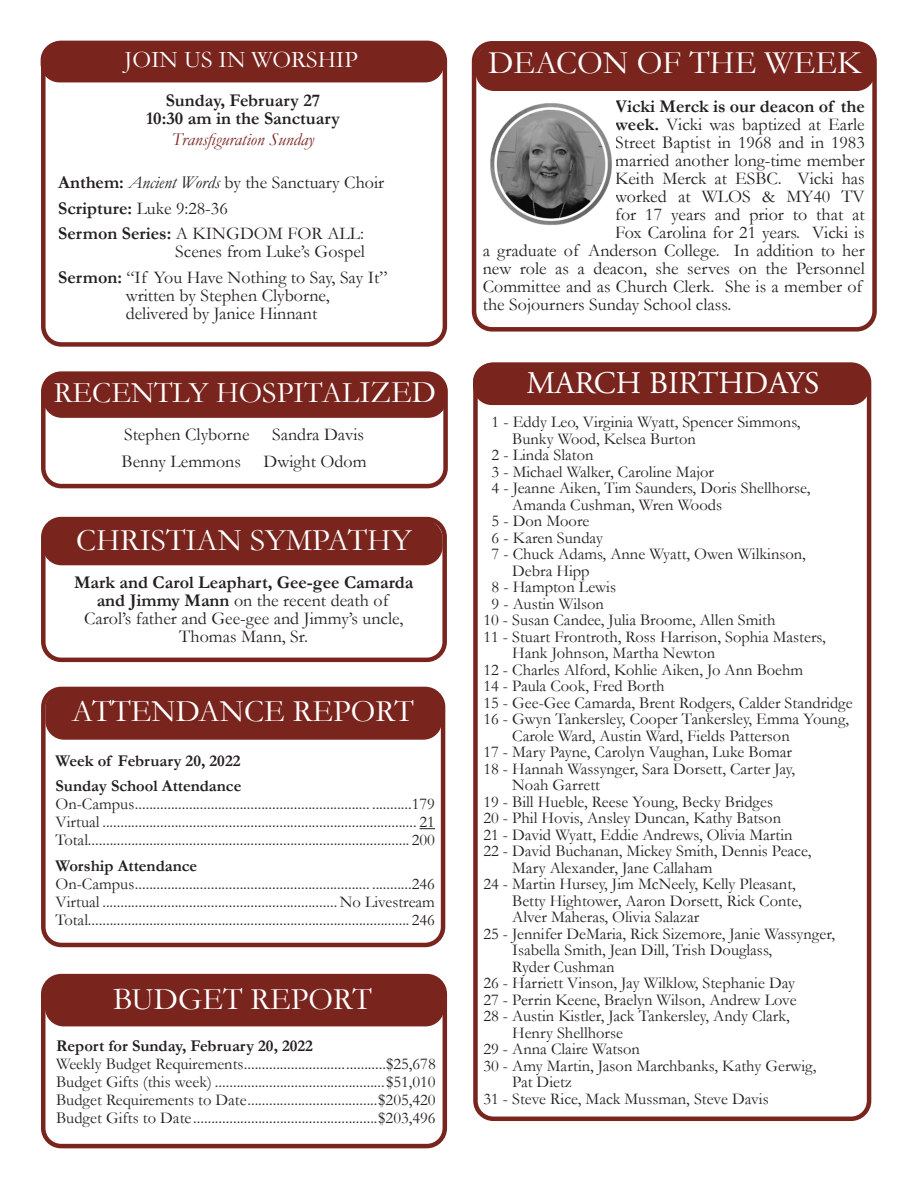
<style>
.page{position:relative;width:918px;height:1188px;background:#fff}
.page>*{position:absolute;margin:0;border:0;box-sizing:border-box;transform-origin:0 0}
.t1{font:33px "Garamond";color:#fff}
.t2{font:31.5px "Garamond";color:#fff}
.t3{font:31.5px "Adobe Garamond Pro";color:#fff}
.t4{font:30px "Garamond";color:#fff}
.t5{font:24px "Garamond";color:#fff}
.t6{font:18px/18px "Garamond";color:#231f20}
.t7{font:700 18px/18px "Garamond";color:#231f20;text-align:center}
.t8{font:italic 18px "Garamond";color:#7a241e}
.t9{font:16.5px/18px "Garamond";color:#231f20;text-align:justify}
.t10{font:700 16.5px/25.5px "Garamond";color:#231f20}
.s1{font-weight:700}
.s2{font-style:italic}
.s3{font-size:31.5px}
</style>
<div class="page">
<div style="left:41px;top:41px;width:406px;height:306px;border:4px solid #7a241e;border-radius:18px"></div>
<div style="left:41px;top:42px;width:402px;height:40px;background:#7a241e;border-radius:18px"></div>
<div style="left:41px;top:41px;width:403px;height:41px;border:2px solid #7a241e;border-radius:18px"></div>
<div style="left:41px;top:517px;width:406px;height:145px;border:4px solid #7a241e;border-radius:18px"></div>
<div style="left:43px;top:521px;width:399px;height:44px;background:#7a241e;border-radius:18px"></div>
<div style="left:43px;top:520px;width:400px;height:45px;border:2px solid #7a241e;border-radius:18px"></div>
<div style="left:41px;top:371px;width:407px;height:117px;border:4px solid #7a241e;border-radius:18px"></div>
<div style="left:44px;top:374px;width:402px;height:43px;background:#7a241e;border-radius:18px"></div>
<div style="left:43px;top:373px;width:404px;height:45px;border:2px solid #7a241e;border-radius:18px"></div>
<div style="left:41px;top:974px;width:406px;height:174px;border:4px solid #7a241e;border-radius:18px"></div>
<div style="left:46px;top:977px;width:398px;height:49px;background:#7a241e;border-radius:18px"></div>
<div style="left:45px;top:976px;width:399px;height:50px;border:2px solid #7a241e;border-radius:18px"></div>
<div style="left:41px;top:687px;width:404px;height:260px;border:4px solid #7a241e;border-radius:18px"></div>
<div style="left:46px;top:690px;width:395px;height:49px;background:#7a241e;border-radius:18px"></div>
<div style="left:45px;top:689px;width:397px;height:51px;border:2px solid #7a241e;border-radius:18px"></div>
<svg style="left:420px;top:828px;width:15px;height:1px"></svg>
<div style="left:472px;top:41px;width:405px;height:291px;border:4px solid #7a241e;border-radius:18px"></div>
<div style="left:476px;top:45px;width:398px;height:45px;background:#7a241e;border-radius:18px"></div>
<div style="left:476px;top:44px;width:399px;height:47px;border:2px solid #7a241e;border-radius:18px"></div>
<img style="left:490px;top:103px;width:122px;height:122px">
<div style="left:474px;top:364px;width:395px;height:40px;background:#7a241e;border-radius:18px"></div>
<div style="left:473px;top:363px;width:397px;height:42px;border:2px solid #7a241e;border-radius:18px"></div>
<div style="left:473px;top:362px;width:398px;height:759px;border:4px solid #7a241e;border-radius:18px"></div>
<h3 class="t5" style="left:124px;top:43px;width:235px">JOIN US IN WORSHIP</h3>
<p class="t7" style="left:146px;top:91px;width:195px">Sunday, February 27<br>10:30 am in the Sanctuary</p>
<p class="t8" style="left:172px;top:127px;width:144px">Transfiguration Sunday</p>
<p class="t6" style="left:58px;top:169px;width:327px;line-height:25.5px"><span class="s1">Anthem:</span> <span class="s2">Ancient Words</span> by the Sanctuary Choir<br><span class="s1">Scripture:</span> Luke 9:28-36<br><span class="s1">Sermon Series:</span> A KINGDOM FOR ALL:</p>
<p class="t6" style="left:58px;top:239px;width:331px;line-height:25.5px;text-indent:117px">Scenes from Luke’s Gospel<br><span class="s1">Sermon:</span> “If You Have Nothing to Say, Say It”</p>
<p class="t6" style="left:126px;top:286px;width:206px">written by Stephen Clyborne, delivered by Janice Hinnant</p>
<h3 class="t4" style="left:54px;top:372px;width:384px">RECENTLY HOSPITAL<span class="s3">IZED</span></h3>
<p class="t6" style="left:124px;top:425px;width:127px">Stephen Clyborne</p>
<p class="t6" style="left:272px;top:425px;width:94px">Sandra Davis</p>
<p class="t6" style="left:122px;top:452px;width:121px">Benny Lemmons</p>
<p class="t6" style="left:264px;top:452px;width:105px">Dwight Odom</p>
<h2 class="t2" style="left:76px;top:519px;width:337px">CHRISTIAN SYMPATHY</h2>
<p class="t6" style="left:74px;top:573px;width:341px;text-align:center"><span class="s1">Mark and Carol Leaphart, Gee-gee Camarda and Jimmy Mann</span> on the recent death of Carol’s father and Gee-gee and Jimmy’s uncle, Thomas Mann, Sr.</p>
<h2 class="t2" style="left:72px;top:690px;width:344px">ATTENDANCE REPORT</h2>
<p class="t10" style="left:56px;top:748px;width:187px">Week of February 20, 2022<br>Sunday School Attendance</p>
<p class="t9" style="left:56px;top:795px;width:381px">On-Campus................................................................. ...........179<br>Virtual ....................................................................................... 21<br>Total......................................................................................... 200</p>
<p class="t10" style="left:56px;top:853px;width:143px">Worship Attendance</p>
<p class="t9" style="left:56px;top:874px;width:381px">On-Campus................................................................. ...........246<br>Virtual .................................................................No Livestream Total......................................................................................... 246</p>
<h2 class="t2" style="left:113px;top:978px;width:260px">BUDGET REPORT</h2>
<p class="t10" style="left:56px;top:1033px;width:258px">Report for Sunday, February 20, 2022</p>
<p class="t9" style="left:56px;top:1055px;width:381px">Weekly Budget Requirements.......................................$25,678<br>Budget Gifts (this week) ...............................................$51,010<br>Budget Requirements to Date....................................$205,420<br>Budget Gifts to Date ...................................................$203,496</p>
<h1 class="t1" style="left:488px;top:41px;width:375px">DEACON OF THE WEEK</h1>
<p class="t7" style="left:615px;top:98px;width:251px">Vicki Merck is our deacon of the</p>
<p class="t6" style="left:615px;top:115px;width:251px"><span class="s1">week.</span> Vicki was baptized at Earle</p>
<p class="t6" style="left:615px;top:133px;width:251px">Street Baptist in 1968 and in 1983</p>
<p class="t6" style="left:615px;top:151px;width:251px">married another long-time member</p>
<p class="t6" style="left:615px;top:169px;width:251px">Keith Merck at ESBC. Vicki has</p>
<p class="t6" style="left:615px;top:187px;width:251px">worked at WLOS &amp; MY40 TV</p>
<p class="t6" style="left:615px;top:205px;width:251px">for 17 years and prior to that at</p>
<p class="t6" style="left:615px;top:223px;width:251px">Fox Carolina for 21 years. Vicki is</p>
<p class="t6" style="left:483px;top:241px;width:384px">a graduate of Anderson College. In addition to her</p>
<p class="t6" style="left:483px;top:259px;width:384px">new role as a deacon, she serves on the Personnel</p>
<p class="t6" style="left:483px;top:277px;width:381px">Committee and as Church Clerk. She is a member of</p>
<p class="t6" style="left:483px;top:295px;width:250px">the Sojourners Sunday School class.</p>
<h2 class="t3" style="left:526px;top:364px;width:295px">MARCH BIRTHDAYS</h2>
<p class="t9" style="left:492px;top:413px;width:310px">1 - Eddy Leo, Virginia Wyatt, Spencer Simmons,</p>
<p class="t9" style="left:512px;top:429px;width:185px">Bunky Wood, Kelsea Burton</p>
<p class="t9" style="left:492px;top:446px;width:103px">2 - Linda Slaton</p>
<p class="t9" style="left:492px;top:462px;width:224px">3 - Michael Walker, Caroline Major</p>
<p class="t9" style="left:492px;top:479px;width:320px">4 - Jeanne Aiken, Tim Saunders, Doris Shellhorse,</p>
<p class="t9" style="left:512px;top:495px;width:211px">Amanda Cushman, Wren Woods</p>
<p class="t9" style="left:492px;top:512px;width:99px">5 - Don Moore</p>
<p class="t9" style="left:492px;top:528px;width:113px">6 - Karen Sunday</p>
<p class="t9" style="left:492px;top:545px;width:316px">7 - Chuck Adams, Anne Wyatt, Owen Wilkinson,</p>
<p class="t9" style="left:512px;top:561px;width:79px">Debra Hipp</p>
<p class="t9" style="left:492px;top:578px;width:126px">8 - Hampton Lewis</p>
<p class="t9" style="left:492px;top:594px;width:114px">9 - Austin Wilson</p>
<p class="t9" style="left:483px;top:611px;width:294px">10 - Susan Candee, Julia Broome, Allen Smith</p>
<p class="t9" style="left:483px;top:627px;width:344px">11 - Stuart Frontroth, Ross Harrison, Sophia Masters,</p>
<p class="t9" style="left:512px;top:644px;width:204px">Hank Johnson, Martha Newton</p>
<p class="t9" style="left:483px;top:660px;width:321px">12 - Charles Alford, Kohlie Aiken, Jo Ann Boehm</p>
<p class="t9" style="left:483px;top:677px;width:183px">14 - Paula Cook, Fred Borth</p>
<p class="t9" style="left:483px;top:693px;width:371px">15 - Gee-Gee Camarda, Brent Rodgers, Calder Standridge</p>
<p class="t9" style="left:483px;top:710px;width:367px">16 - Gwyn Tankersley, Cooper Tankersley, Emma Young,</p>
<p class="t9" style="left:512px;top:726px;width:279px">Carole Ward, Austin Ward, Fields Patterson</p>
<p class="t9" style="left:483px;top:743px;width:310px">17 - Mary Payne, Carolyn Vaughan, Luke Bomar</p>
<p class="t9" style="left:483px;top:759px;width:313px">18 - Hannah Wassynger, Sara Dorsett, Carter Jay,</p>
<p class="t9" style="left:512px;top:776px;width:89px">Noah Garrett</p>
<p class="t9" style="left:483px;top:792px;width:291px">19 - Bill Hueble, Reese Young, Becky Bridges</p>
<p class="t9" style="left:483px;top:809px;width:299px">20 - Phil Hovis, Ansley Duncan, Kathy Batson</p>
<p class="t9" style="left:483px;top:825px;width:311px">21 - David Wyatt, Eddie Andrews, Olivia Martin</p>
<p class="t9" style="left:483px;top:842px;width:330px">22 - David Buchanan, Mickey Smith, Dennis Peace,</p>
<p class="t9" style="left:512px;top:858px;width:202px">Mary Alexander, Jane Callaham</p>
<p class="t9" style="left:483px;top:875px;width:314px">24 - Martin Hursey, Jim McNeely, Kelly Pleasant,</p>
<p class="t9" style="left:512px;top:891px;width:291px">Betty Hightower, Aaron Dorsett, Rick Conte,</p>
<p class="t9" style="left:512px;top:908px;width:188px">Alver Maheras, Olivia Salazar</p>
<p class="t9" style="left:483px;top:924px;width:353px">25 - Jennifer DeMaria, Rick Sizemore, Janie Wassynger,</p>
<p class="t9" style="left:512px;top:941px;width:261px">Isabella Smith, Jean Dill, Trish Douglass,</p>
<p class="t9" style="left:512px;top:957px;width:104px">Ryder Cushman</p>
<p class="t9" style="left:483px;top:974px;width:313px">26 - Harriett Vinson, Jay Wilklow, Stephanie Day</p>
<p class="t9" style="left:483px;top:990px;width:315px">27 - Perrin Keene, Braelyn Wilson, Andrew Love</p>
<p class="t9" style="left:483px;top:1007px;width:308px">28 - Austin Kistler, Jack Tankersley, Andy Clark,</p>
<p class="t9" style="left:512px;top:1023px;width:112px">Henry Shellhorse</p>
<p class="t9" style="left:483px;top:1040px;width:158px">29 - Anna Claire Watson</p>
<p class="t9" style="left:483px;top:1056px;width:334px">30 - Amy Martin, Jason Marchbanks, Kathy Gerwig,</p>
<p class="t9" style="left:512px;top:1073px;width:61px">Pat Dietz</p>
<p class="t9" style="left:483px;top:1089px;width:287px">31 - Steve Rice, Mack Mussman, Steve Davis</p>
</div>
